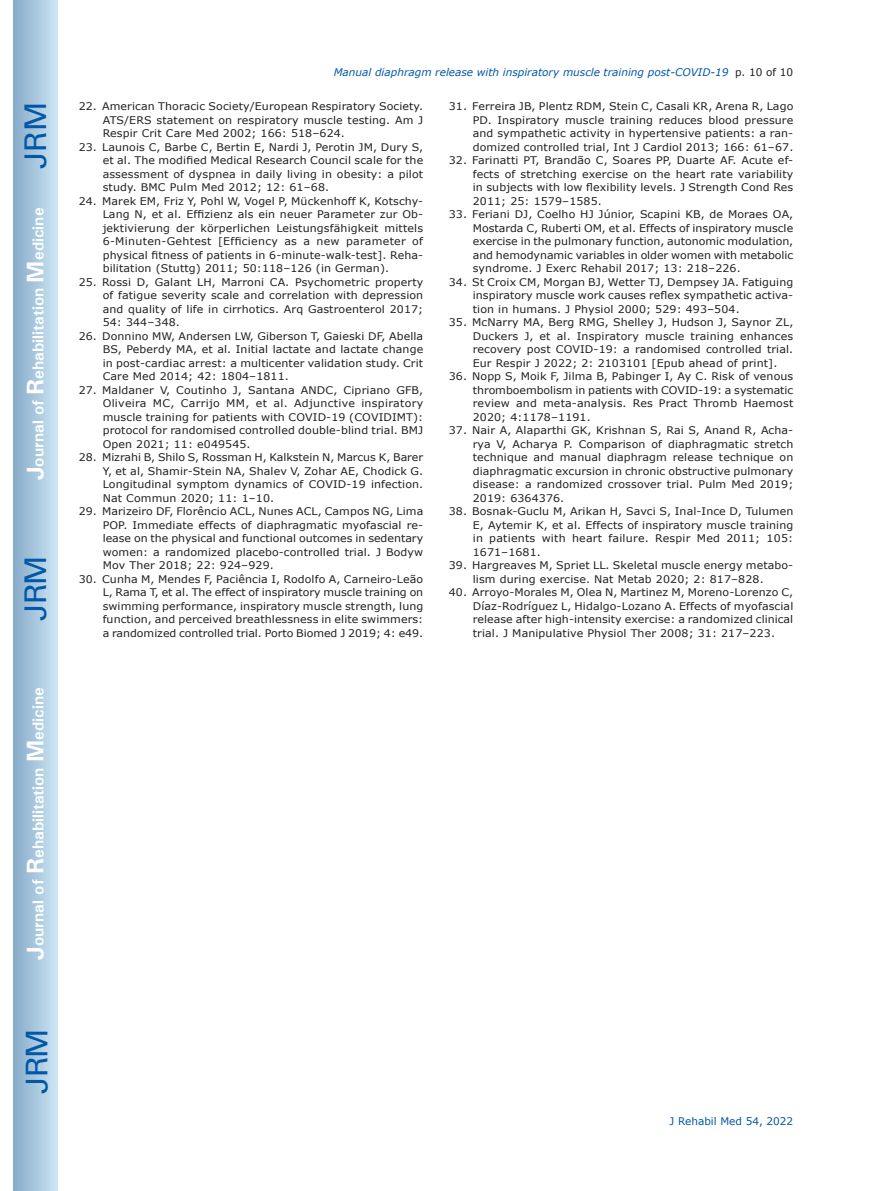
<style>
.page{position:relative;width:872px;height:1191px;background:#fff}
.page>*{position:absolute;margin:0;border:0;box-sizing:border-box;transform-origin:0 0}
.t1{font:30px "Univers";letter-spacing:-.03em;color:#0157a8}
.t2{font:700 15.75px "Univers";color:#fff}
.t3{font:10.5px/13.5px "Verdana";letter-spacing:.01em;color:#231f20;text-align:justify;scale:1.05 1}
.t4{font:italic 10.5px "Verdana";color:#0157a8}
.t5{font:10.5px "Verdana";color:#0157a8}
.s1{font-size:24px}
.s2{font-style:normal;color:#231f20}
</style>
<div class="page">
<div style="left:14px;top:0;width:43px;height:1191px;background:linear-gradient(to right,#88acca,#cbe5f2)"></div>
<h1 class="t1" style="left:18px;top:169px;width:68px;rotate:-90deg">JRM</h1>
<h2 class="t2" style="left:28px;top:480px;width:274px;rotate:-90deg"><span class="s1">J</span>ournal of <span class="s1">R</span>ehabilitation <span class="s1">M</span>edicine</h2>
<h1 class="t1" style="left:18px;top:620px;width:67px;rotate:-90deg">JRM</h1>
<h2 class="t2" style="left:28px;top:959px;width:274px;rotate:-90deg"><span class="s1">J</span>ournal of <span class="s1">R</span>ehabilitation <span class="s1">M</span>edicine</h2>
<h1 class="t1" style="left:19px;top:1093px;width:67px;rotate:-90deg">JRM</h1>
<p class="t4" style="left:334px;top:65px;width:461px">Manual diaphragm release with inspiratory muscle training post-COVID-19 <span class="s2">p. 10 of 10</span></p>
<p class="t3" style="left:103px;top:100px;width:307px;text-indent:-24px">22. American Thoracic Society/European Respiratory Society.<br>ATS/ERS statement on respiratory muscle testing. Am J Respir Crit Care Med 2002; 166: 518–624.</p>
<p class="t3" style="left:103px;top:140px;width:307px;text-indent:-24px">23. Launois C, Barbe C, Bertin E, Nardi J, Perotin JM, Dury S, et al. The modified Medical Research Council scale for the assessment of dyspnea in daily living in obesity: a pilot study. BMC Pulm Med 2012; 12: 61–68.</p>
<p class="t3" style="left:103px;top:194px;width:307px;text-indent:-24px">24. Marek EM, Friz Y, Pohl W, Vogel P, Mückenhoff K, Kotschy-Lang N, et al. Effizienz als ein neuer Parameter zur Ob&shy;jektivierung der körperlichen Leistungsfähigkeit mittels 6-Minuten-Gehtest [Efficiency as a new parameter of physical fitness of patients in 6-minute-walk-test]. Reha&shy;bilitation (Stuttg) 2011; 50:118–126 (in German).</p>
<p class="t3" style="left:103px;top:275px;width:307px;text-indent:-24px">25. Rossi D, Galant LH, Marroni CA. Psychometric property of fatigue severity scale and correlation with depression and quality of life in cirrhotics. Arq Gastroenterol 2017; 54: 344–348.</p>
<p class="t3" style="left:103px;top:329px;width:307px;text-indent:-24px">26. Donnino MW, Andersen LW, Giberson T, Gaieski DF, Abella BS, Peberdy MA, et al. Initial lactate and lactate change in post-cardiac arrest: a multicenter validation study. Crit Care Med 2014; 42: 1804–1811.</p>
<p class="t3" style="left:103px;top:383px;width:307px;text-indent:-24px">27. Maldaner V, Coutinho J, Santana ANDC, Cipriano GFB, Oliveira MC, Carrijo MM, et al. Adjunctive inspiratory muscle training for patients with COVID-19 (COVIDIMT): protocol for randomised controlled double-blind trial. BMJ Open 2021; 11: e049545.</p>
<p class="t3" style="left:103px;top:451px;width:307px;text-indent:-24px">28. Mizrahi B, Shilo S, Rossman H, Kalkstein N, Marcus K, Barer Y, et al, Shamir-Stein NA, Shalev V, Zohar AE, Chodick G.<br>Longitudinal symptom dynamics of COVID-19 infection.<br>Nat Commun 2020; 11: 1–10.</p>
<p class="t3" style="left:103px;top:505px;width:307px;text-indent:-24px">29. Marizeiro DF, Florêncio ACL, Nunes ACL, Campos NG, Lima POP. Immediate effects of diaphragmatic myofascial re&shy;lease on the physical and functional outcomes in sedentary women: a randomized placebo-controlled trial. J Bodyw Mov Ther 2018; 22: 924–929.</p>
<p class="t3" style="left:103px;top:572px;width:307px;text-indent:-24px">30. Cunha M, Mendes F, Paciência I, Rodolfo A, Carneiro-Leão L, Rama T, et al. The effect of inspiratory muscle training on swimming performance, inspiratory muscle strength, lung function, and perceived breathlessness in elite swimmers: a randomized controlled trial. Porto Biomed J 2019; 4: e49.</p>
<p class="t3" style="left:473px;top:100px;width:307px;text-indent:-24px">31. Ferreira JB, Plentz RDM, Stein C, Casali KR, Arena R, Lago PD. Inspiratory muscle training reduces blood pressure and sympathetic activity in hypertensive patients: a ran&shy;domized controlled trial, Int J Cardiol 2013; 166: 61–67.</p>
<p class="t3" style="left:473px;top:154px;width:307px;text-indent:-24px">32. Farinatti PT, Brandão C, Soares PP, Duarte AF. Acute ef&shy;fects of stretching exercise on the heart rate variability in subjects with low flexibility levels. J Strength Cond Res 2011; 25: 1579–1585.</p>
<p class="t3" style="left:473px;top:208px;width:307px;text-indent:-24px">33. Feriani DJ, Coelho HJ Júnior, Scapini KB, de Moraes OA, Mostarda C, Ruberti OM, et al. Effects of inspiratory muscle exercise in the pulmonary function, autonomic modulation, and hemodynamic variables in older women with metabolic syndrome. J Exerc Rehabil 2017; 13: 218–226.</p>
<p class="t3" style="left:473px;top:275px;width:307px;text-indent:-24px">34. St Croix CM, Morgan BJ, Wetter TJ, Dempsey JA. Fatiguing inspiratory muscle work causes reflex sympathetic activa&shy;tion in humans. J Physiol 2000; 529: 493–504.</p>
<p class="t3" style="left:473px;top:316px;width:307px;text-indent:-24px">35. McNarry MA, Berg RMG, Shelley J, Hudson J, Saynor ZL, Duckers J, et al. Inspiratory muscle training enhances recovery post COVID-19: a randomised controlled trial.<br>Eur Respir J 2022; 2: 2103101 [Epub ahead of print].</p>
<p class="t3" style="left:473px;top:370px;width:307px;text-indent:-24px">36. Nopp S, Moik F, Jilma B, Pabinger I, Ay C. Risk of venous thromboembolism in patients with COVID-19: a systematic review and meta-analysis. Res Pract Thromb Haemost 2020; 4:1178–1191.</p>
<p class="t3" style="left:473px;top:424px;width:307px;text-indent:-24px">37. Nair A, Alaparthi GK, Krishnan S, Rai S, Anand R, Acha&shy;rya V, Acharya P. Comparison of diaphragmatic stretch technique and manual diaphragm release technique on diaphragmatic excursion in chronic obstructive pulmonary disease: a randomized crossover trial. Pulm Med 2019; 2019: 6364376.</p>
<p class="t3" style="left:473px;top:505px;width:307px;text-indent:-24px">38. Bosnak-Guclu M, Arikan H, Savci S, Inal-Ince D, Tulumen E, Aytemir K, et al. Effects of inspiratory muscle training in patients with heart failure. Respir Med 2011; 105:<br>1671–1681.</p>
<p class="t3" style="left:449px;top:559px;width:330px;text-align:center">39. Hargreaves M, Spriet LL. Skeletal muscle energy metabo&shy;lism during exercise. Nat Metab 2020; 2: 817–828.</p>
<p class="t3" style="left:473px;top:586px;width:307px;text-indent:-24px">40. Arroyo-Morales M, Olea N, Martinez M, Moreno-Lorenzo C, Díaz-Rodríguez L, Hidalgo-Lozano A. Effects of myofascial release after high-intensity exercise: a randomized clinical trial. J Manipulative Physiol Ther 2008; 31: 217–223.</p>
<p class="t5" style="left:669px;top:1114px;width:125px">J Rehabil Med 54, 2022</p>
</div>
